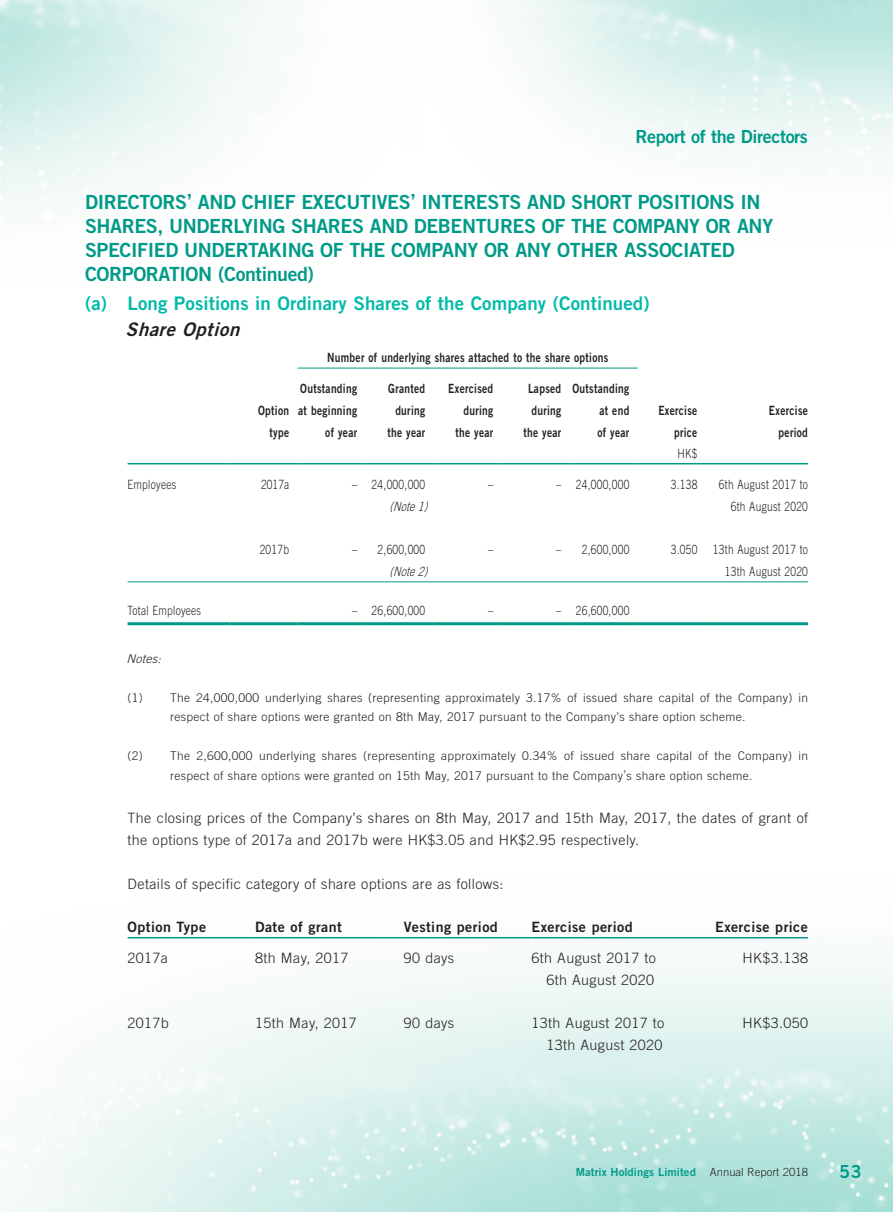
<style>
.page{position:relative;width:893px;height:1212px;background:#fff}
.page>*{position:absolute;margin:0;border:0;box-sizing:border-box;transform-origin:0 0}
.Heading_1{font:19.5px/24px "Trade Gothic LT Std Bd 2";letter-spacing:-.02em;color:#009a88}
.Heading_2{font:18.75px "Trade Gothic LT Std Bd 2";letter-spacing:.005em;color:#00baaa}
.Heading_3{font:italic 18.75px "Trade Gothic LT Std Bd 2";color:#231f20}
.t1{font:18px "Trade Gothic LT Std Bd 2";letter-spacing:-.02em;color:#009a88}
.Body_Text{font:300 14.25px/21.8px "Trade Gothic LT Std";letter-spacing:.03em;color:#231f20;text-align:right}
.Body_Text-2{font:14.25px "Trade Gothic LT Std Bd 2";letter-spacing:.03em;color:#231f20}
.Body_Text-3{font:12.75px "Trade Gothic LT Std Bd 2";letter-spacing:.03em;color:#231f20;scale:.8 1}
.Body_Text-4{font:300 12.75px "Trade Gothic LT Std";letter-spacing:.03em;color:#231f20;scale:.8 1}
.Body_Text-5{font:italic 300 12.75px "Trade Gothic LT Std";color:#231f20;scale:.8 1}
.Notes{font:300 12px/19.5px "Trade Gothic LT Std";letter-spacing:.03em;color:#231f20}
.Notes-2{font:italic 300 12px "Trade Gothic LT Std";color:#231f20}
.t2{font:11.25px "Trade Gothic LT Std Bd 2";letter-spacing:.005em;color:#009a88}
.s1{font-family:"Trade Gothic LT Std";font-weight:300;color:#231f20}
</style>
<div class="page">
<img style="left:0;top:0;width:893px;height:1212px">
<hr style="left:298px;top:368px;width:340px;height:1px;background:#009a88">
<hr style="left:128px;top:463px;width:102px;height:1px;background:#009a88">
<hr style="left:230px;top:463px;width:68px;height:1px;background:#009a88">
<hr style="left:298px;top:463px;width:68px;height:1px;background:#009a88">
<hr style="left:366px;top:463px;width:68px;height:1px;background:#009a88">
<hr style="left:434px;top:463px;width:68px;height:1px;background:#009a88">
<hr style="left:502px;top:463px;width:68px;height:1px;background:#009a88">
<hr style="left:570px;top:463px;width:68px;height:1px;background:#009a88">
<hr style="left:638px;top:463px;width:68px;height:1px;background:#009a88">
<hr style="left:706px;top:463px;width:102px;height:1px;background:#009a88">
<hr style="left:128px;top:581px;width:102px;height:1px;background:#009a88">
<hr style="left:230px;top:581px;width:68px;height:1px;background:#009a88">
<hr style="left:298px;top:581px;width:68px;height:1px;background:#009a88">
<hr style="left:366px;top:581px;width:68px;height:1px;background:#009a88">
<hr style="left:434px;top:581px;width:68px;height:1px;background:#009a88">
<hr style="left:502px;top:581px;width:68px;height:1px;background:#009a88">
<hr style="left:570px;top:581px;width:68px;height:1px;background:#009a88">
<hr style="left:638px;top:581px;width:68px;height:1px;background:#009a88">
<hr style="left:706px;top:581px;width:102px;height:1px;background:#009a88">
<hr style="left:128px;top:622px;width:102px;height:3px;background:#009a88">
<hr style="left:230px;top:622px;width:68px;height:3px;background:#009a88">
<hr style="left:298px;top:622px;width:68px;height:3px;background:#009a88">
<hr style="left:366px;top:622px;width:68px;height:3px;background:#009a88">
<hr style="left:434px;top:622px;width:68px;height:3px;background:#009a88">
<hr style="left:502px;top:622px;width:68px;height:3px;background:#009a88">
<hr style="left:570px;top:622px;width:68px;height:3px;background:#009a88">
<hr style="left:638px;top:622px;width:68px;height:3px;background:#009a88">
<hr style="left:706px;top:622px;width:102px;height:3px;background:#009a88">
<hr style="left:128px;top:937px;width:127px;height:1px;background:#009a88">
<hr style="left:255px;top:937px;width:149px;height:1px;background:#009a88">
<hr style="left:404px;top:937px;width:127px;height:1px;background:#009a88">
<hr style="left:531px;top:937px;width:162px;height:1px;background:#009a88">
<hr style="left:693px;top:937px;width:115px;height:1px;background:#009a88">
<h3 class="t1" style="left:636px;top:125px;width:174px">Report of the Directors</h3>
<p class="Heading_1" style="left:85px;top:189px;width:690px">DIRECTORS’ AND CHIEF EXECUTIVES’ INTERESTS AND SHORT POSITIONS IN SHARES, UNDERLYING SHARES AND DEBENTURES OF THE COMPANY OR ANY SPECIFIED UNDERTAKING OF THE COMPANY OR ANY OTHER ASSOCIATED CORPORATION (Continued)</p>
<p class="Heading_2" style="left:85px;top:291px;width:566px">(a) Long Positions in Ordinary Shares of the Company (Continued)</p>
<p class="Heading_3" style="left:126px;top:317px;width:121px">Share Option</p>
<p class="Body_Text-3" style="left:327px;top:350px;width:353px">Number of underlying shares attached to the share options</p>
<p class="Body_Text-3" style="left:258px;top:402px;width:40px">Option</p>
<p class="Body_Text-3" style="left:270px;top:424px;width:26px">type</p>
<p class="Body_Text-3" style="left:300px;top:381px;width:73px">Outstanding</p>
<p class="Body_Text-3" style="left:298px;top:402px;width:75px">at beginning</p>
<p class="Body_Text-3" style="left:325px;top:424px;width:41px">of year</p>
<p class="Body_Text-3" style="left:388px;top:381px;width:48px">Granted</p>
<p class="Body_Text-3" style="left:395px;top:402px;width:39px">during</p>
<p class="Body_Text-3" style="left:387px;top:424px;width:49px">the year</p>
<p class="Body_Text-3" style="left:448px;top:381px;width:58px">Exercised</p>
<p class="Body_Text-3" style="left:463px;top:402px;width:39px">during</p>
<p class="Body_Text-3" style="left:455px;top:424px;width:49px">the year</p>
<p class="Body_Text-3" style="left:528px;top:381px;width:43px">Lapsed</p>
<p class="Body_Text-3" style="left:531px;top:402px;width:39px">during</p>
<p class="Body_Text-3" style="left:523px;top:424px;width:49px">the year</p>
<p class="Body_Text-3" style="left:572px;top:381px;width:73px">Outstanding</p>
<p class="Body_Text-3" style="left:599px;top:402px;width:39px">at end</p>
<p class="Body_Text-3" style="left:597px;top:424px;width:41px">of year</p>
<p class="Body_Text-3" style="left:658px;top:402px;width:50px">Exercise</p>
<p class="Body_Text-3" style="left:674px;top:424px;width:31px">price</p>
<p class="Body_Text-3" style="left:769px;top:402px;width:50px">Exercise</p>
<p class="Body_Text-3" style="left:779px;top:424px;width:38px">period</p>
<p class="Body_Text-4" style="left:677px;top:446px;width:26px">HK$</p>
<p class="Body_Text-4" style="left:128px;top:477px;width:62px">Employees</p>
<p class="Body_Text-4" style="left:261px;top:477px;width:36px">2017a</p>
<p class="Body_Text-4" style="left:352px;top:477px;width:8px">–</p>
<p class="Body_Text-4" style="left:372px;top:477px;width:69px">24,000,000</p>
<p class="Body_Text-5" style="left:389px;top:499px;width:54px">(Note1)</p>
<p class="Body_Text-4" style="left:488px;top:477px;width:8px">–</p>
<p class="Body_Text-4" style="left:556px;top:477px;width:8px">–</p>
<p class="Body_Text-4" style="left:576px;top:477px;width:69px">24,000,000</p>
<p class="Body_Text-4" style="left:671px;top:477px;width:35px">3.138</p>
<p class="Body_Text-4" style="left:719px;top:477px;width:113px">6th August 2017 to</p>
<p class="Body_Text-4" style="left:731px;top:499px;width:98px">6th August 2020</p>
<p class="Body_Text-4" style="left:260px;top:542px;width:38px">2017b</p>
<p class="Body_Text-4" style="left:352px;top:542px;width:8px">–</p>
<p class="Body_Text-4" style="left:378px;top:542px;width:61px">2,600,000</p>
<p class="Body_Text-5" style="left:389px;top:564px;width:54px">(Note2)</p>
<p class="Body_Text-4" style="left:488px;top:542px;width:8px">–</p>
<p class="Body_Text-4" style="left:556px;top:542px;width:8px">–</p>
<p class="Body_Text-4" style="left:582px;top:542px;width:61px">2,600,000</p>
<p class="Body_Text-4" style="left:671px;top:542px;width:35px">3.050</p>
<p class="Body_Text-4" style="left:713px;top:542px;width:120px">13th August 2017 to</p>
<p class="Body_Text-4" style="left:725px;top:564px;width:105px">13th August 2020</p>
<p class="Body_Text-4" style="left:128px;top:603px;width:94px">Total Employees</p>
<p class="Body_Text-4" style="left:352px;top:603px;width:8px">–</p>
<p class="Body_Text-4" style="left:372px;top:603px;width:69px">26,600,000</p>
<p class="Body_Text-4" style="left:488px;top:603px;width:8px">–</p>
<p class="Body_Text-4" style="left:556px;top:603px;width:8px">–</p>
<p class="Body_Text-4" style="left:576px;top:603px;width:69px">26,600,000</p>
<p class="Notes-2" style="left:126px;top:651px;width:40px">Notes:</p>
<p class="Notes" style="left:170px;top:688px;width:640px;text-indent:-43px">(1) The 24,000,000 underlying shares (representing approximately 3.17% of issued share capital of the Company) in respect of share options were granted on 8th May, 2017 pursuant to the Company’s share option scheme.</p>
<p class="Notes" style="left:170px;top:746px;width:639px;text-indent:-43px">(2) The 2,600,000 underlying shares (representing approximately 0.34% of issued share capital of the Company) in respect of share options were granted on 15th May, 2017 pursuant to the Company’s share option scheme.</p>
<p class="Body_Text" style="left:128px;top:807px;width:682px;text-align:left">The closing prices of the Company’s shares on 8th May, 2017 and 15th May, 2017, the dates of grant of the options type of 2017a and 2017b were HK$3.05 and HK$2.95 respectively.</p>
<p class="Body_Text" style="left:128px;top:872px;width:377px">Details of specific category of share options are as follows:</p>
<p class="Body_Text-2" style="left:128px;top:918px;width:80px">Option Type</p>
<p class="Body_Text-2" style="left:255px;top:918px;width:88px">Date of grant</p>
<p class="Body_Text-2" style="left:404px;top:918px;width:95px">Vesting period</p>
<p class="Body_Text-2" style="left:531px;top:918px;width:103px">Exercise period</p>
<p class="Body_Text-2" style="left:715px;top:918px;width:94px">Exercise price</p>
<p class="Body_Text" style="left:128px;top:947px;width:42px">2017a</p>
<p class="Body_Text" style="left:255px;top:947px;width:95px">8th May, 2017</p>
<p class="Body_Text" style="left:404px;top:947px;width:52px">90 days</p>
<p class="Body_Text" style="left:531px;top:947px;width:126px">6th August 2017 to<br>6th August 2020</p>
<p class="Body_Text" style="left:743px;top:947px;width:67px">HK$3.138</p>
<p class="Body_Text" style="left:128px;top:1012px;width:43px">2017b</p>
<p class="Body_Text" style="left:255px;top:1012px;width:103px">15th May, 2017</p>
<p class="Body_Text" style="left:404px;top:1012px;width:52px">90 days</p>
<p class="Body_Text" style="left:531px;top:1012px;width:134px">13th August 2017 to<br>13th August 2020</p>
<p class="Body_Text" style="left:743px;top:1012px;width:67px">HK$3.050</p>
<p class="t2" style="left:576px;top:1165px;width:234px">Matrix Holdings Limited <span class="s1">Annual Report 2018</span></p>
<h3 class="t1" style="left:839px;top:1160px;width:24px">53</h3>
</div>
